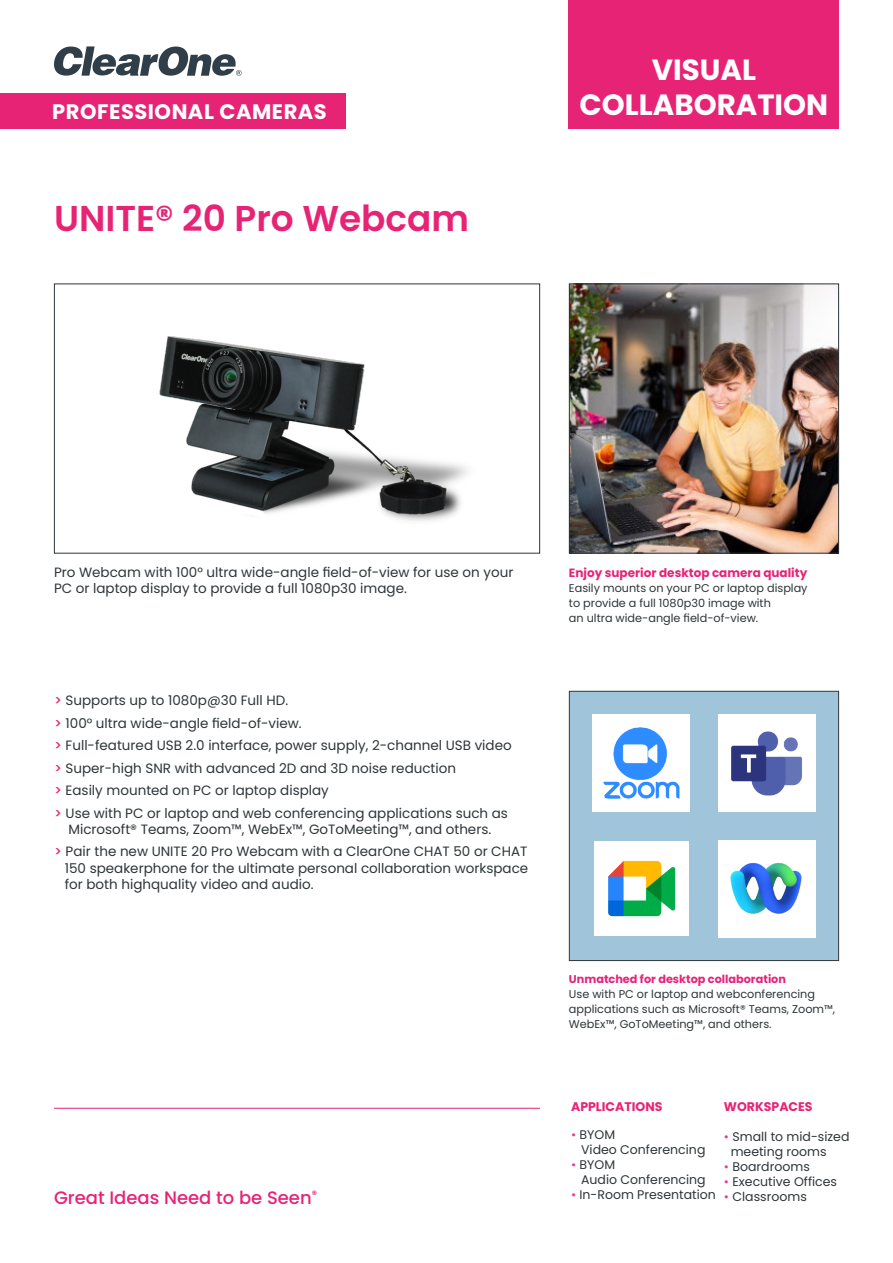
<style>
.page{position:relative;width:893px;height:1263px;background:#fff}
.page>*{position:absolute;margin:0;border:0;box-sizing:border-box;transform-origin:0 0}
.t1{font:600 35.85px "Poppins";color:#e72375}
.t2{font:29.25px/35.1px "Poppins";color:#fff;text-align:center}
.t3{font:21px "Poppins";letter-spacing:.025em;color:#fff}
.t4{font:500 18px "Poppins";color:#e72375}
.t5{font:13.5px/22.5px "Poppins";color:#2e3538}
.t6{font:12.45px/15px "Poppins";color:#2e3538}
.t7{font:12.45px "Poppins";color:#e72375}
.t8{font:12px "Poppins";color:#e72375}
.t9{font:11.25px/15px "Poppins";color:#2e3538}
.t10{font:11.25px "Poppins";color:#e72375}
.s1{font-weight:500;color:#e72375}
.s2{color:#ec3b93}
</style>
<div class="page">
<div style="left:569px;top:691px;width:270px;height:270px;background:#a0c4da;border:1px solid #2e3538"></div>
<img style="left:571px;top:285px;width:266px;height:266px">
<div style="left:569px;top:283px;width:270px;height:270px;border:1px solid #2e3538"></div>
<img style="left:159px;top:336px;width:309px;height:185px">
<div style="left:54px;top:283px;width:486px;height:270px;border:1px solid #2e3538"></div>
<div style="left:0;top:93px;width:346px;height:35px;background:#e72375"></div>
<div style="left:569px;top:0;width:270px;height:128px;background:#e72375"></div>
<svg style="left:54px;top:46px;width:188px;height:30px"></svg>
<hr style="left:54px;top:1108px;width:486px;height:1px;background:#e72375">
<div style="left:592px;top:714px;width:98px;height:98px;background:#fff"></div>
<img style="left:603px;top:727px;width:77px;height:72px">
<div style="left:718px;top:714px;width:97px;height:98px;background:#fff"></div>
<img style="left:731px;top:731px;width:71px;height:65px">
<div style="left:594px;top:841px;width:94px;height:95px;background:#fff"></div>
<img style="left:608px;top:860px;width:67px;height:57px">
<div style="left:718px;top:840px;width:97px;height:97px;background:#fff"></div>
<img style="left:730px;top:862px;width:72px;height:52px">
<h3 class="t3" style="left:52px;top:100px;width:276px">PROFESSIONAL CAMERAS</h3>
<h1 class="t1" style="left:54px;top:197px;width:417px">UNITE® 20 Pro Webcam</h1>
<h2 class="t2" style="left:580px;top:52px;width:250px">VISUAL<br>COLLABORATION</h2>
<p class="t5" style="left:54px;top:564px;width:461px;line-height:16.2px">Pro Webcam with 100° ultra wide-angle field-of-view for use on your<br>PC or laptop display to provide a full 1080p30 image.</p>
<p class="t5" style="left:54px;top:689px;width:459px"><span class="s1">&gt;</span> Supports up to 1080p@30 Full HD.<br><span class="s1">&gt;</span> 100° ultra wide-angle field-of-view.<br><span class="s1">&gt;</span> Full-featured USB 2.0 interface, power supply, 2-channel USB video <span class="s1">&gt;</span> Super-high SNR with advanced 2D and 3D noise reduction<br><span class="s1">&gt;</span> Easily mounted on PC or laptop display<br><span class="s1">&gt;</span> Use with PC or laptop and web conferencing applications such as</p>
<p class="t5" style="left:54px;top:818px;width:475px;text-indent:14px">Microsoft® Teams, Zoom™, WebEx™, GoToMeeting™, and others.<br><span class="s1">&gt;</span> Pair the new UNITE 20 Pro Webcam with a ClearOne CHAT 50 or CHAT</p>
<p class="t5" style="left:65px;top:860px;width:465px;line-height:16.2px">150 speakerphone for the ultimate personal collaboration workspace for both highquality video and audio.</p>
<p class="t8" style="left:569px;top:566px;width:240px">Enjoy superior desktop camera quality</p>
<p class="t9" style="left:569px;top:581px;width:240px">Easily mounts on your PC or laptop display to provide a full 1080p30 image with<br>an ultra wide-angle field-of-view.</p>
<p class="t10" style="left:569px;top:972px;width:219px">Unmatched for desktop collaboration</p>
<p class="t9" style="left:569px;top:986px;width:268px">Use with PC or laptop and webconferencing applications such as Microsoft® Teams, Zoom™,<br>WebEx™, GoToMeeting™, and others.</p>
<p class="t7" style="left:724px;top:1099px;width:90px">WORKSPACES</p>
<p class="t6" style="left:731px;top:1129px;width:120px;text-indent:-7px"><span class="s2">•</span> Small to mid-sized meeting rooms</p>
<p class="t6" style="left:724px;top:1159px;width:87px"><span class="s2">•</span> Boardrooms</p>
<p class="t6" style="left:724px;top:1174px;width:115px"><span class="s2">•</span> Executive Offices</p>
<p class="t7" style="left:571px;top:1099px;width:93px">APPLICATIONS</p>
<p class="t6" style="left:581px;top:1127px;width:126px;text-indent:-10px"><span class="s2">•</span> BYOM<br>Video Conferencing</p>
<p class="t6" style="left:581px;top:1157px;width:126px;text-indent:-10px"><span class="s2">•</span> BYOM<br>Audio Conferencing</p>
<p class="t6" style="left:571px;top:1187px;width:146px"><span class="s2">•</span> In-Room Presentation</p>
<h3 class="t4" style="left:54px;top:1188px;width:265px">Great Ideas Need to be Seen<sup>®</sup></h3>
<p class="t6" style="left:724px;top:1189px;width:84px"><span class="s2">•</span> Classrooms</p>
</div>
